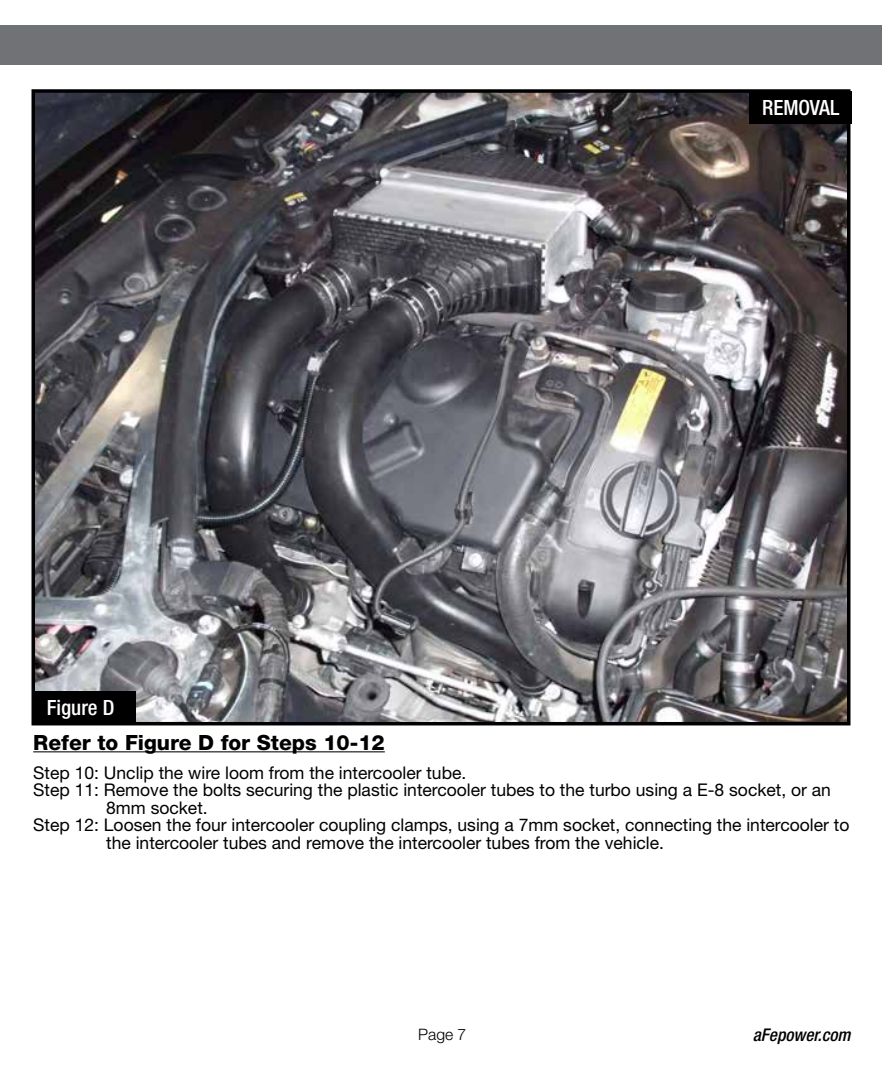
<style>
.page{position:relative;width:882px;height:1071px;background:#fff}
.page>*{position:absolute;margin:0;border:0;box-sizing:border-box;transform-origin:0 0}
.t1{font:800 21px "Helvetica Neue";color:#000}
.t2{font:500 condensed 21px "Helvetica Neue";color:#fff}
.t3{font:17.5px "Helvetica Neue";color:#000}
.t4{font:italic 500 condensed 17.5px "Helvetica Neue";color:#000}
.t5{font:300 15.75px "Helvetica Neue";color:#000}
</style>
<div class="page">
<div style="left:0;top:25px;width:882px;height:40px;background:#717275"></div>
<hr style="left:33px;top:751px;width:352px;height:1px;background:#000">
<img style="left:37px;top:94px;width:808px;height:626px">
<div style="left:32px;top:89px;width:818px;height:636px;border:4px solid #000"></div>
<div style="left:749px;top:91px;width:103px;height:33px;background:#000"></div>
<div style="left:33px;top:691px;width:103px;height:33px;background:#000"></div>
<p class="t2" style="left:47px;top:695px;width:69px">Figure D</p>
<p class="t2" style="left:762px;top:95px;width:79px">REMOVAL</p>
<p class="t1" style="left:33px;top:730px;width:353px">Refer to Figure D for Steps 10-12</p>
<p class="t3" style="left:33px;top:762px;width:435px">Step 10: Unclip the wire loom from the intercooler tube.</p>
<p class="t3" style="left:33px;top:780px;width:799px">Step 11: Remove the bolts securing the plastic intercooler tubes to the turbo using a E-8 socket, or an</p>
<p class="t3" style="left:106px;top:797px;width:103px">8mm socket.</p>
<p class="t3" style="left:33px;top:815px;width:818px">Step 12: Loosen the four intercooler coupling clamps, using a 7mm socket, connecting the intercooler to</p>
<p class="t3" style="left:106px;top:832px;width:559px">the intercooler tubes and remove the intercooler tubes from the vehicle.</p>
<p class="t5" style="left:418px;top:1024px;width:50px">Page 7</p>
<p class="t4" style="left:753px;top:1024px;width:99px">aFepower.com</p>
</div>
